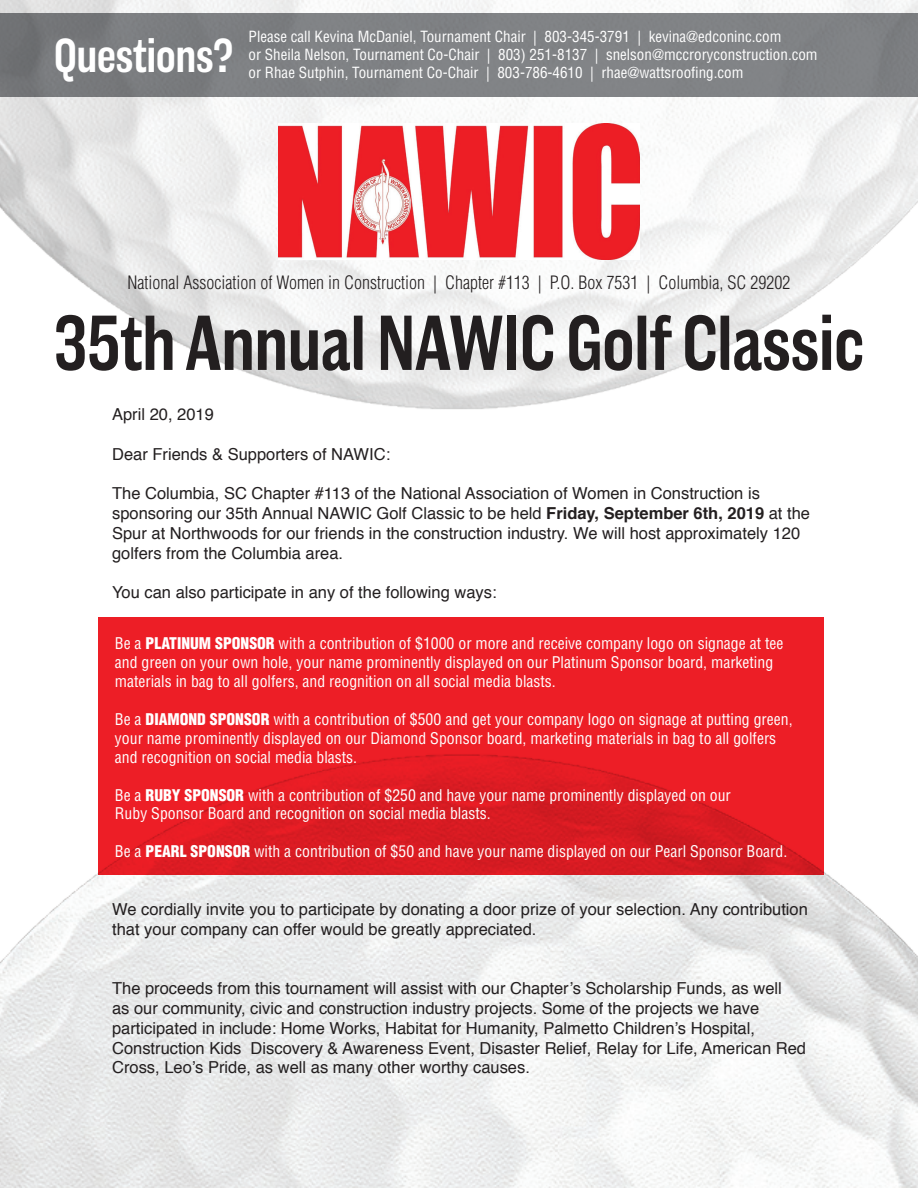
<style>
.page{position:relative;width:918px;height:1188px;background:#fff}
.page>*{position:absolute;margin:0;border:0;box-sizing:border-box;transform-origin:0 0}
.t1{font:500 79.95px "Americane Cond";color:#231f20}
.t2{font:500 49.05px "Americane Cond";color:#fff}
.t3{font:300 condensed 18px "Helvetica";color:#231f20}
.t4{font:16.5px/19.8px "Helvetica";color:#231f20}
.t5{font:condensed 15.75px/18.9px "Helvetica";color:#fff}
.t6{font:condensed 15px/18px "Helvetica";color:#fff}
.s1{font-weight:700}
.s2{font-weight:900}
</style>
<div class="page">
<img style="left:0;top:0;width:918px;height:409px">
<img style="left:279px;top:123px;width:360px;height:137px">
<img style="left:0;top:872px;width:918px;height:316px">
<svg style="left:98px;top:618px;width:726px;height:257px;background:#e61d24"></svg>
<div style="left:0;top:14px;width:918px;height:83px;background:#848689"></div>
<h2 class="t2" style="left:54px;top:26px;width:181px">Questions?</h2>
<p class="t6" style="left:249px;top:27px;width:571px">Please call Kevina McDaniel, Tournament Chair | 803-345-3791 | kevina@edconinc.com<br>or Sheila Nelson, Tournament Co-Chair | 803) 251-8137 | snelson@mccroryconstruction.com or Rhae Sutphin, Tournament Co-Chair | 803-786-4610 | rhae@wattsroofing.com</p>
<p class="t3" style="left:128px;top:271px;width:665px">National Association of Women in Construction | Chapter #113 | P.O. Box 7531 | Columbia, SC 29202</p>
<h1 class="t1" style="left:54px;top:295px;width:812px">35th Annual NAWIC Golf Classic</h1>
<p class="t4" style="left:112px;top:405px;width:103px">April 20, 2019</p>
<p class="t4" style="left:112px;top:444px;width:280px">Dear Friends &amp; Supporters of NAWIC:</p>
<p class="t4" style="left:112px;top:484px;width:699px">The Columbia, SC Chapter #113 of the National Association of Women in Construction is sponsoring our 35th Annual NAWIC Golf Classic to be held <span class="s1">Friday, September 6th, 2019</span> at the Spur at Northwoods for our friends in the construction industry. We will host approximately 120 golfers from the Columbia area.</p>
<p class="t4" style="left:112px;top:583px;width:386px">You can also participate in any of the following ways:</p>
<p class="t5" style="left:115px;top:634px;width:670px">Be a <span class="s2">PLATINUM SPONSOR</span> with a contribution of $1000 or more and receive company logo on signage at tee and green on your own hole, your name prominently displayed on our Platinum Sponsor board, marketing materials in bag to all golfers, and reognition on all social media blasts.</p>
<p class="t5" style="left:115px;top:710px;width:679px">Be a <span class="s2">DIAMOND SPONSOR</span> with a contribution of $500 and get your company logo on signage at putting green, your name prominently displayed on our Diamond Sponsor board, marketing materials in bag to all golfers and recognition on social media blasts.</p>
<p class="t5" style="left:115px;top:785px;width:617px">Be a <span class="s2">RUBY SPONSOR</span> with a contribution of $250 and have your name prominently displayed on our<br>Ruby Sponsor Board and recognition on social media blasts.</p>
<p class="t5" style="left:115px;top:842px;width:674px">Be a <span class="s2">PEARL SPONSOR</span> with a contribution of $50 and have your name displayed on our Pearl Sponsor Board.</p>
<p class="t4" style="left:112px;top:900px;width:697px">We cordially invite you to participate by donating a door prize of your selection. Any contribution that your company can offer would be greatly appreciated.</p>
<p class="t4" style="left:112px;top:979px;width:695px">The proceeds from this tournament will assist with our Chapter’s Scholarship Funds, as well<br>as our community, civic and construction industry projects. Some of the projects we have participated in include: Home Works, Habitat for Humanity, Palmetto Children’s Hospital, Construction Kids Discovery &amp; Awareness Event, Disaster Relief, Relay for Life, American Red Cross, Leo’s Pride, as well as many other worthy causes.</p>
</div>
